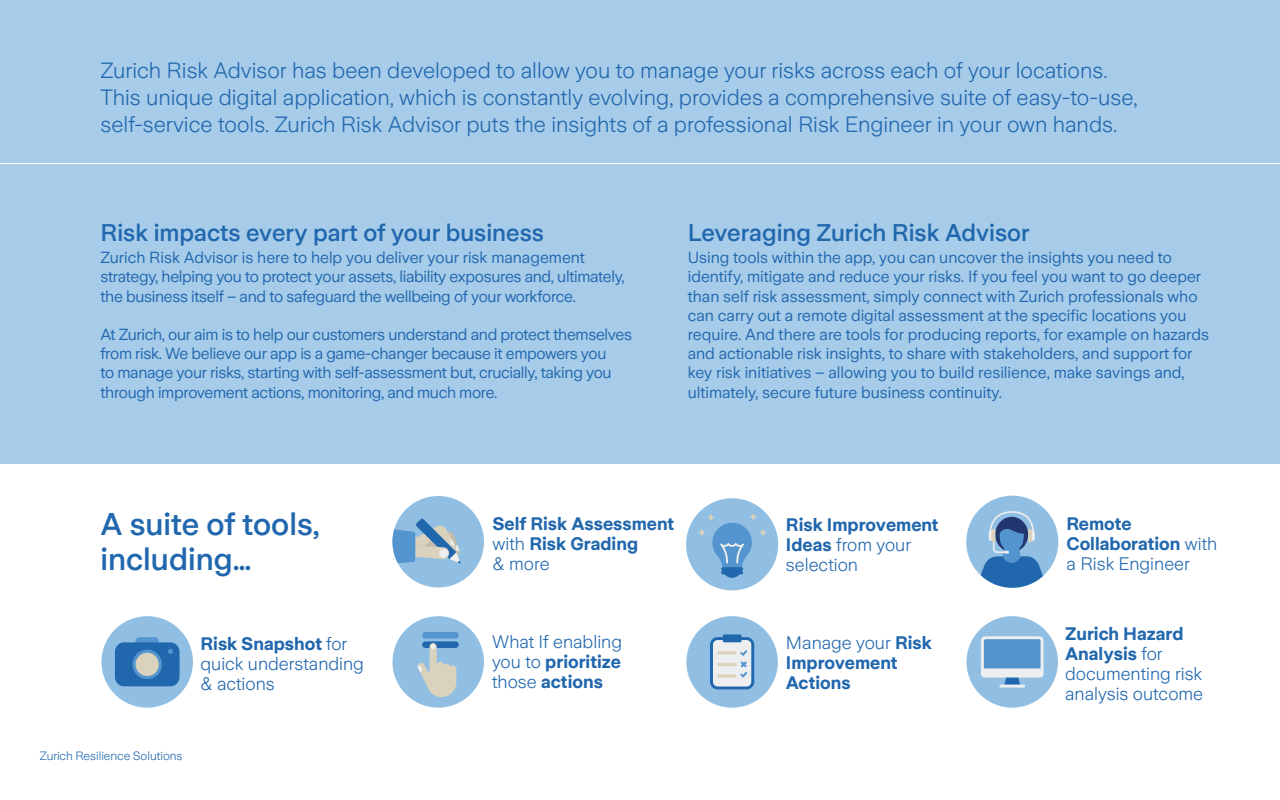
<style>
.page{position:relative;width:1280px;height:800px;background:#a7cce9}
.page>*{position:absolute;margin:0;border:0;box-sizing:border-box;transform-origin:0 0}
.t1{font:500 31.2px/34.6px "Zurich Sans";color:#2167ae}
.t2{font:500 24px "Zurich Sans";color:#2167ae}
.t3{font:300 22px/27px "Zurich Sans";color:#2167ae}
.t4{font:700 18px/19.8px "Zurich Sans";color:#2167ae}
.t5{font:300 18px/19.8px "Zurich Sans";color:#2167ae}
.t6{font:16px/19.2px "Zurich Sans";letter-spacing:-.005em;color:#2167ae}
.t7{font:300 12px "Zurich Sans";color:#2167ae}
.s1{font-weight:700}
.s2{font-weight:300}
</style>
<div class="page">
<hr style="left:0;top:163px;width:1280px;height:1px;background:#fff">
<div style="left:0;top:464px;width:1280px;height:336px;background:#fff"></div>
<div style="left:967px;top:616px;width:91px;height:92px;background:#91bfe3;border-radius:50%"></div>
<div style="left:981px;top:636px;width:63px;height:42px;background:#eceeef;border-radius:4px"></div>
<div style="left:984px;top:639px;width:57px;height:29px;background:#5495cf"></div>
<svg style="left:1004px;top:678px;width:16px;height:7px"></svg>
<hr style="left:1000px;top:685px;width:25px;height:3px;background:#eceeef">
<div style="left:686px;top:616px;width:92px;height:92px;background:#91bfe3;border-radius:50%"></div>
<svg style="left:710px;top:634px;width:44px;height:55px;background:#b2c7da"></svg>
<div style="left:392px;top:616px;width:92px;height:92px;background:#91bfe3;border-radius:50%"></div>
<div style="left:422px;top:632px;width:37px;height:7px;background:#5495cf;border-radius:3px"></div>
<div style="left:422px;top:641px;width:37px;height:7px;background:#2167ae;border-radius:3px"></div>
<svg style="left:417px;top:643px;width:39px;height:54px"></svg>
<div style="left:101px;top:616px;width:92px;height:92px;background:#91bfe3;border-radius:50%"></div>
<svg style="left:136px;top:637px;width:23px;height:5px"></svg>
<div style="left:115px;top:642px;width:65px;height:44px;background:#2167ae;border-radius:9px"></div>
<svg style="left:168px;top:649px;width:5px;height:5px"></svg>
<svg style="left:132px;top:650px;width:30px;height:29px"></svg>
<div style="left:136px;top:653px;width:23px;height:23px;background:#dad2bd;border-radius:50%"></div>
<div style="left:686px;top:498px;width:92px;height:92px;background:#91bfe3;border-radius:50%"></div>
<svg style="left:699px;top:514px;width:67px;height:64px"></svg>
<div style="left:392px;top:496px;width:92px;height:91px;background:#91bfe3;border-radius:50%"></div>
<svg style="left:392px;top:518px;width:69px;height:46px"></svg>
<div style="left:966px;top:496px;width:92px;height:92px;background:#91bfe3;border-radius:50%"></div>
<svg style="left:981px;top:511px;width:62px;height:77px"></svg>
<svg style="left:1028px;top:529px;width:4px;height:13px"></svg>
<svg style="left:991px;top:529px;width:4px;height:13px"></svg>
<p class="t3" style="left:100px;top:57px;width:1039px">Zurich Risk Advisor has been developed to allow you to manage your risks across each of your locations.<br>This unique digital application, which is constantly evolving, provides a comprehensive suite of easy-to-use, self-service tools. Zurich Risk Advisor puts the insights of a professional Risk Engineer in your own hands.</p>
<h2 class="t2" style="left:100px;top:220px;width:445px">Risk impacts every part of your business</h2>
<p class="t6" style="left:100px;top:248px;width:526px">Zurich Risk Advisor is here to help you deliver your risk management strategy, helping you to protect your assets, liability exposures and, ultimately, the business itself – and to safeguard the wellbeing of your workforce.</p>
<p class="t6" style="left:100px;top:325px;width:533px">At Zurich, our aim is to help our customers understand and protect themselves from risk. We believe our app is a game-changer because it empowers you<br>to manage your risks, starting with self-assessment but, crucially, taking you through improvement actions, monitoring, and much more.</p>
<h2 class="t2" style="left:688px;top:220px;width:343px">Leveraging Zurich Risk Advisor</h2>
<p class="t6" style="left:688px;top:248px;width:523px">Using tools within the app, you can uncover the insights you need to identify, mitigate and reduce your risks. If you feel you want to go deeper than self risk assessment, simply connect with Zurich professionals who can carry out a remote digital assessment at the specific locations you require. And there are tools for producing reports, for example on hazards and actionable risk insights, to share with stakeholders, and support for key risk initiatives – allowing you to build resilience, make savings and, ultimately, secure future business continuity.</p>
<h1 class="t1" style="left:100px;top:508px;width:221px">A suite of tools, including…</h1>
<p class="t5" style="left:200px;top:634px;width:165px"><span class="s1">Risk Snapshot</span> for quick understanding &amp; actions</p>
<p class="t7" style="left:40px;top:749px;width:144px">Zurich Resilience Solutions</p>
<p class="t4" style="left:493px;top:514px;width:183px">Self Risk Assessment <span class="s2">with</span> Risk Grading<br><span class="s2">&amp; more</span></p>
<p class="t4" style="left:1067px;top:514px;width:152px">Remote<br>Collaboration <span class="s2">with a Risk Engineer</span></p>
<p class="t4" style="left:786px;top:516px;width:154px">Risk Improvement<br>Ideas <span class="s2">from your selection</span></p>
<p class="t5" style="left:492px;top:633px;width:131px;text-align:justify">What If enabling you to <span class="s1">prioritize </span>those <span class="s1">actions</span></p>
<p class="t4" style="left:786px;top:634px;width:148px"><span class="s2">Manage your</span> Risk<br>Improvement<br>Actions</p>
<p class="t5" style="left:1065px;top:624px;width:139px"><span class="s1">Zurich Hazard<br>Analysis</span> for documenting risk analysis outcome</p>
</div>
